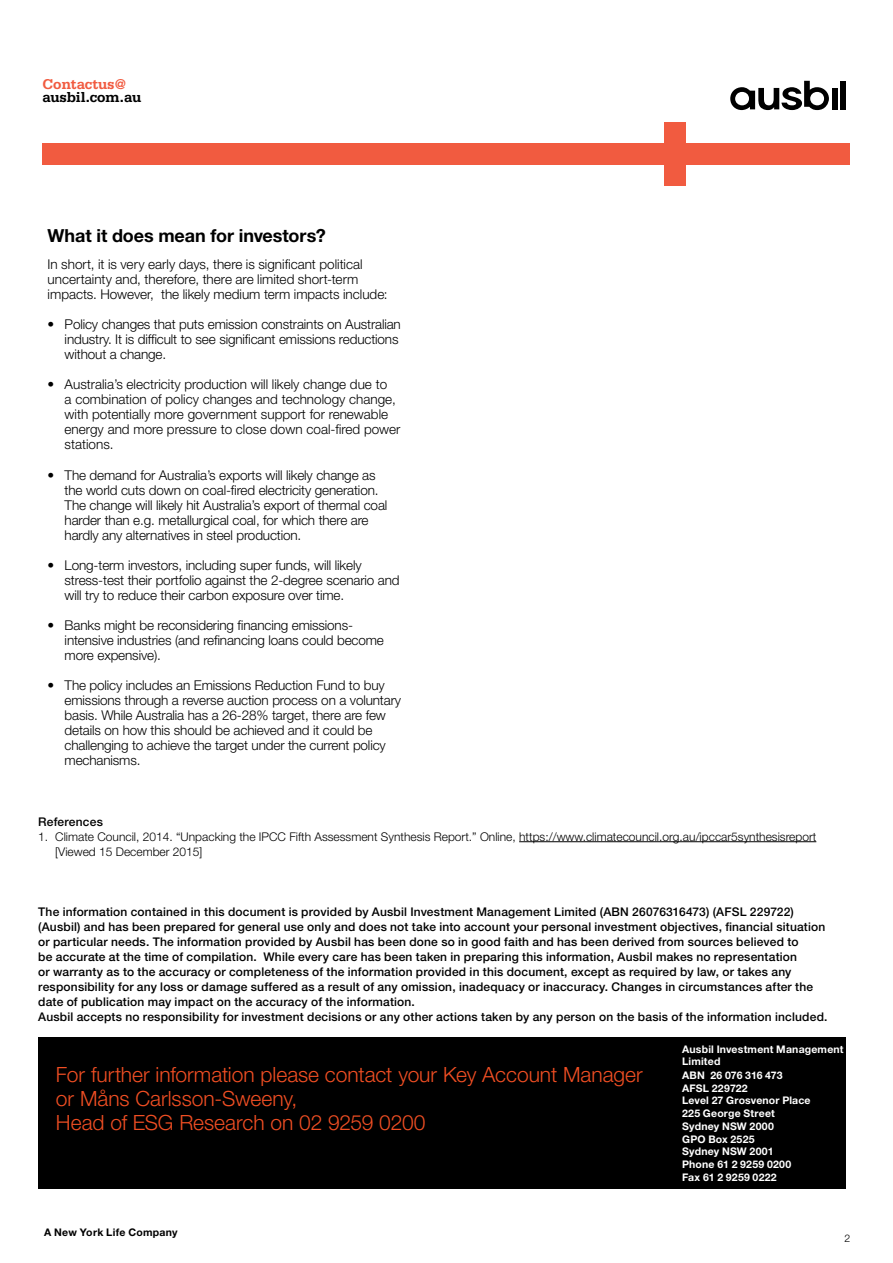
<style>
.page{position:relative;width:893px;height:1263px;background:#fff}
.page>*{position:absolute;margin:0;border:0;box-sizing:border-box;transform-origin:0 0}
.t1{font:300 21px/24px "Helvetica Neue LT Std";color:#f04e23}
.t2{font:700 18px "Helvetica Neue LT Std";letter-spacing:-.005em;color:#000}
.t3{font:700 15px "Serifa Std";letter-spacing:-.01em;color:#000}
.t4{font:700 15px "Serifa Std";letter-spacing:-.005em;color:#f15b40}
.t5{font:300 13.5px/15px "Helvetica Neue LT Std";letter-spacing:-.01em;color:#000}
.t6{font:500 12px/15px "Helvetica Neue LT Std";letter-spacing:.015em;color:#000}
.t7{font:300 12px/15px "Helvetica Neue LT Std";color:#000}
.t8{font:700 10.5px/12.8px "Helvetica Neue LT Std";letter-spacing:.015em;color:#fff}
.t9{font:700 10.5px "Helvetica Neue LT Std";letter-spacing:.025em;color:#000}
.t10{font:300 10.5px "Helvetica Neue LT Std";color:#000}
</style>
<div class="page">
<div style="left:43px;top:143px;width:807px;height:21px;background:#f15b40"></div>
<div style="left:664px;top:122px;width:22px;height:63px;background:#f15b40"></div>
<hr style="left:519px;top:841px;width:297px;height:1px;background:#000">
<div style="left:38px;top:1037px;width:808px;height:152px;background:#000"></div>
<svg style="left:730px;top:81px;width:99px;height:29px"></svg>
<div style="left:832px;top:88px;width:5px;height:21px;background:#000"></div>
<div style="left:841px;top:81px;width:5px;height:28px;background:#000"></div>
<p class="t4" style="left:43px;top:75px;width:85px">Contactus@</p>
<p class="t3" style="left:43px;top:88px;width:100px">ausbil.com.au</p>
<h2 class="t2" style="left:48px;top:225px;width:280px">What it does mean for investors?</h2>
<p class="t5" style="left:48px;top:257px;width:342px">In short, it is very early days, there is significant political uncertainty and, therefore, there are limited short-term impacts. However, the likely medium term impacts include:</p>
<p class="t5" style="left:65px;top:317px;width:338px;text-indent:-17px">• Policy changes that puts emission constraints on Australian industry. It is difficult to see significant emissions reductions without a change.</p>
<p class="t5" style="left:65px;top:377px;width:337px;text-indent:-17px">• Australia’s electricity production will likely change due to<br>a combination of policy changes and technology change, with potentially more government support for renewable energy and more pressure to close down coal-fired power stations.</p>
<p class="t5" style="left:65px;top:467px;width:324px;text-indent:-17px">• The demand for Australia’s exports will likely change as the world cuts down on coal-fired electricity generation.<br>The change will likely hit Australia’s export of thermal coal harder than e.g. metallurgical coal, for which there are hardly any alternatives in steel production.</p>
<p class="t5" style="left:65px;top:557px;width:336px;text-indent:-17px">• Long-term investors, including super funds, will likely stress-test their portfolio against the 2-degree scenario and will try to reduce their carbon exposure over time.</p>
<p class="t5" style="left:65px;top:617px;width:321px;text-indent:-17px">• Banks might be reconsidering financing emissions&shy;intensive industries (and refinancing loans could become more expensive).</p>
<p class="t5" style="left:65px;top:677px;width:338px;text-indent:-17px">• The policy includes an Emissions Reduction Fund to buy emissions through a reverse auction process on a voluntary basis. While Australia has a 26-28% target, there are few details on how this should be achieved and it could be challenging to achieve the target under the current policy mechanisms.</p>
<p class="t6" style="left:38px;top:814px;width:66px">References</p>
<p class="t7" style="left:55px;top:828px;width:763px;text-indent:-17px">1. Climate Council, 2014. “Unpacking the IPCC Fifth Assessment Synthesis Report.” Online, https://www.climatecouncil.org.au/ipccar5synthesisreport [Viewed 15 December 2015]</p>
<p class="t6" style="left:38px;top:904px;width:791px">The information contained in this document is provided by Ausbil Investment Management Limited (ABN 26076316473) (AFSL 229722) (Ausbil) and has been prepared for general use only and does not take into account your personal investment objectives, financial situation or particular needs. The information provided by Ausbil has been done so in good faith and has been derived from sources believed to<br>be accurate at the time of compilation. While every care has been taken in preparing this information, Ausbil makes no representation<br>or warranty as to the accuracy or completeness of the information provided in this document, except as required by law, or takes any responsibility for any loss or damage suffered as a result of any omission, inadequacy or inaccuracy. Changes in circumstances after the date of publication may impact on the accuracy of the information.<br>Ausbil accepts no responsibility for investment decisions or any other actions taken by any person on the basis of the information included.</p>
<h1 class="t1" style="left:56px;top:1062px;width:588px">For further information please contact your Key Account Manager or Måns Carlsson-Sweeny,<br>Head of ESG Research on 02 9259 0200</h1>
<p class="t9" style="left:44px;top:1226px;width:135px">A New York Life Company</p>
<p class="t8" style="left:682px;top:1042px;width:163px">Ausbil Investment Management<br>Limited<br>ABN 26 076 316 473<br>AFSL 229722<br>Level 27 Grosvenor Place<br>225 George Street<br>Sydney NSW 2000<br>GPO Box 2525<br>Sydney NSW 2001<br>Phone 61 2 9259 0200<br>Fax 61 2 9259 0222</p>
<p class="t10" style="left:845px;top:1231px;width:7px">2</p>
</div>
